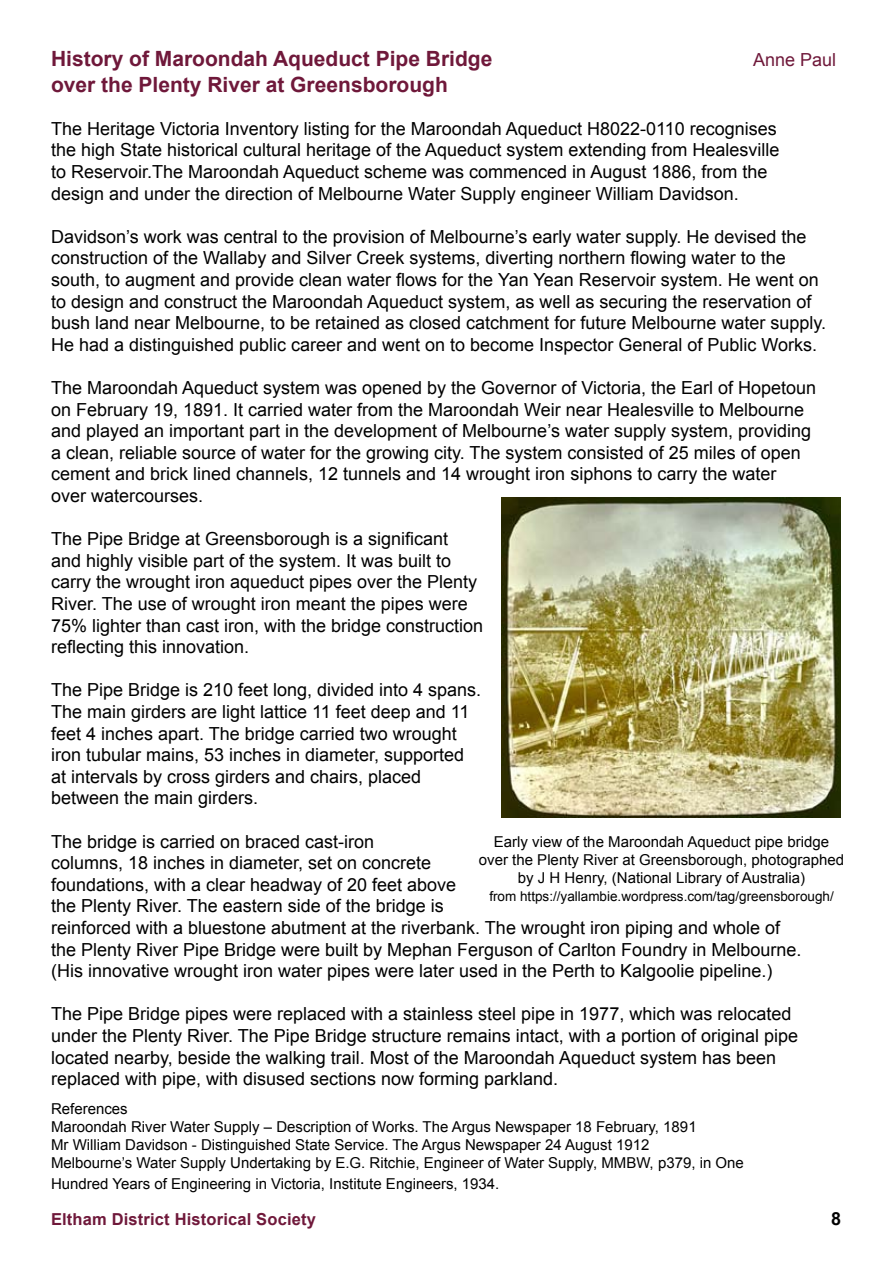
<style>
.page{position:relative;width:893px;height:1263px;background:#fff}
.page>*{position:absolute;margin:0;border:0;box-sizing:border-box;transform-origin:0 0}
.t1{font:700 21px "Arial";color:#6f183a}
.t2{font:18px/21.6px "Arial";color:#000}
.t3{font:18px "Arial";color:#6f183a}
.t4{font:700 18px "Arial";color:#000}
.t5{font:700 16.5px "Arial";letter-spacing:.01em;color:#6f183a}
.t6{font:15px/18px "Arial";color:#000}
.t7{font:13.5px "Arial";color:#000}
</style>
<div class="page">
<img style="left:502px;top:498px;width:338px;height:319px">
<p class="t1" style="left:51px;top:45px;width:443px">History of Maroondah Aqueduct Pipe Bridge</p>
<p class="t3" style="left:753px;top:48px;width:85px">Anne Paul</p>
<p class="t1" style="left:51px;top:70px;width:398px">over the Plenty River at Greensborough</p>
<p class="t2" style="left:51px;top:118px;width:730px">The Heritage Victoria Inventory listing for the Maroondah Aqueduct H8022-0110 recognises the high State historical cultural heritage of the Aqueduct system extending from Healesville to Reservoir.The Maroondah Aqueduct scheme was commenced in August 1886, from the design and under the direction of Melbourne Water Supply engineer William Davidson.</p>
<p class="t2" style="left:51px;top:226px;width:777px">Davidson’s work was central to the provision of Melbourne’s early water supply. He devised the construction of the Wallaby and Silver Creek systems, diverting northern flowing water to the south, to augment and provide clean water flows for the Yan Yean Reservoir system. He went on to design and construct the Maroondah Aqueduct system, as well as securing the reservation of bush land near Melbourne, to be retained as closed catchment for future Melbourne water supply.<br>He had a distinguished public career and went on to become Inspector General of Public Works.</p>
<p class="t2" style="left:51px;top:377px;width:767px">The Maroondah Aqueduct system was opened by the Governor of Victoria, the Earl of Hopetoun on February 19, 1891. It carried water from the Maroondah Weir near Healesville to Melbourne and played an important part in the development of Melbourne’s water supply system, providing a clean, reliable source of water for the growing city. The system consisted of 25 miles of open cement and brick lined channels, 12 tunnels and 14 wrought iron siphons to carry the water<br>over watercourses.</p>
<p class="t2" style="left:51px;top:528px;width:434px">The Pipe Bridge at Greensborough is a significant<br>and highly visible part of the system. It was built to carry the wrought iron aqueduct pipes over the Plenty River. The use of wrought iron meant the pipes were 75% lighter than cast iron, with the bridge construction reflecting this innovation.</p>
<p class="t2" style="left:51px;top:679px;width:432px">The Pipe Bridge is 210 feet long, divided into 4 spans.<br>The main girders are light lattice 11 feet deep and 11 feet 4 inches apart. The bridge carried two wrought iron tubular mains, 53 inches in diameter, supported at intervals by cross girders and chairs, placed between the main girders.</p>
<p class="t2" style="left:51px;top:831px;width:752px">The bridge is carried on braced cast-iron<br>columns, 18 inches in diameter, set on concrete<br>foundations, with a clear headway of 20 feet above<br>the Plenty River. The eastern side of the bridge is<br>reinforced with a bluestone abutment at the riverbank. The wrought iron piping and whole of the Plenty River Pipe Bridge were built by Mephan Ferguson of Carlton Foundry in Melbourne. (His innovative wrought iron water pipes were later used in the Perth to Kalgoolie pipeline.)</p>
<p class="t2" style="left:51px;top:1003px;width:749px">The Pipe Bridge pipes were replaced with a stainless steel pipe in 1977, which was relocated under the Plenty River. The Pipe Bridge structure remains intact, with a portion of original pipe located nearby, beside the walking trail. Most of the Maroondah Aqueduct system has been replaced with pipe, with disused sections now forming parkland.</p>
<p class="t6" style="left:51px;top:1100px;width:694px">References<br>Maroondah River Water Supply – Description of Works. The Argus Newspaper 18 February, 1891<br>Mr William Davidson - Distinguished State Service. The Argus Newspaper 24 August 1912<br>Melbourne’s Water Supply Undertaking by E.G. Ritchie, Engineer of Water Supply, MMBW, p379, in One</p>
<p class="t6" style="left:51px;top:1175px;width:450px">Hundred Years of Engineering in Victoria, Institute Engineers, 1934.</p>
<p class="t6" style="left:479px;top:832px;width:367px;text-align:center">Early view of the Maroondah Aqueduct pipe bridge over the Plenty River at Greensborough, photographed by J H Henry, (National Library of Australia)</p>
<p class="t7" style="left:489px;top:887px;width:346px">from https://yallambie.wordpress.com/tag/greensborough/</p>
<p class="t5" style="left:51px;top:1208px;width:266px">Eltham District Historical Society</p>
<p class="t4" style="left:831px;top:1207px;width:12px">8</p>
</div>
